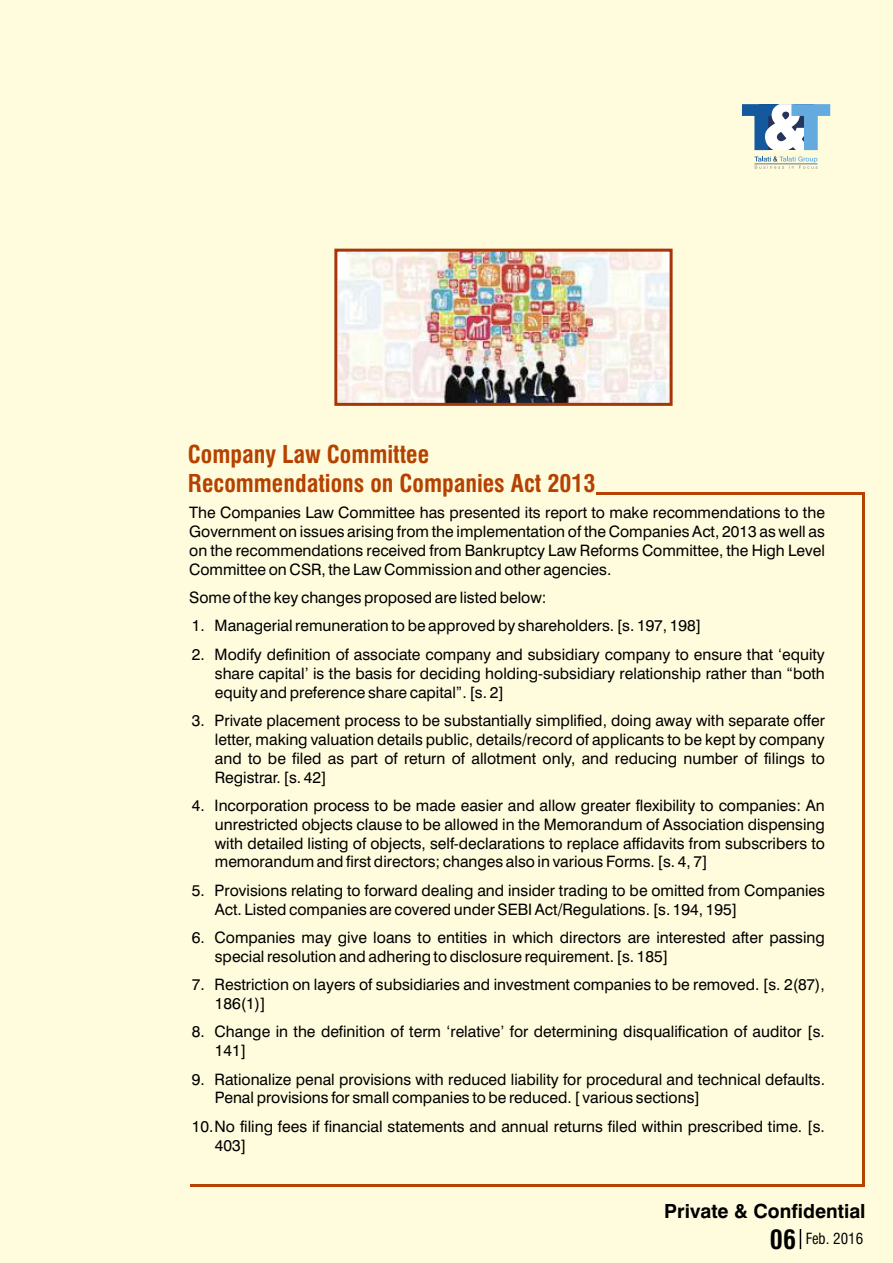
<style>
.page{position:relative;width:893px;height:1263px;background:#fffcde}
.page>*{position:absolute;margin:0;border:0;box-sizing:border-box;transform-origin:0 0}
.t1{font:700 condensed 24px/28.8px "Swiss 721 BT";color:#b54200}
.t2{font:700 19.5px "Swiss 721 BT";color:#000}
.t3{font:15.75px/18.9px "Swiss 721 BT";color:#000}
.t4{font:condensed 15px "Swiss 721 BT";color:#000}
.s1{font-weight:700;font-size:26.25px}
</style>
<div class="page">
<hr style="left:596px;top:492px;width:268px;height:2px;background:#b54200">
<hr style="left:862px;top:494px;width:2px;height:692px;background:#b54200">
<hr style="left:190px;top:1184px;width:674px;height:2px;background:#b54200">
<img style="left:338px;top:253px;width:331px;height:149px">
<div style="left:334px;top:249px;width:339px;height:157px;border:3px solid #a6360a"></div>
<svg style="left:800px;top:1229px;width:1px;height:20px"></svg>
<svg style="left:754px;top:156px;width:63px;height:13px"></svg>
<svg style="left:742px;top:104px;width:88px;height:46px"></svg>
<hr style="left:754px;top:164px;width:63px;height:1px;background:#737375">
<h1 class="t1" style="left:188px;top:442px;width:409px">Company Law Committee<br>Recommendations on Companies Act 2013</h1>
<p class="t3" style="left:189px;top:505px;width:637px;text-align:justify">The Companies Law Committee has presented its report to make recommendations to the Government on issues arising from the implementation of the Companies Act, 2013 as well as on the recommendations received from Bankruptcy Law Reforms Committee, the High Level Committee on CSR, the Law Commission and other agencies.</p>
<p class="t3" style="left:189px;top:590px;width:359px">Some of the key changes proposed are listed below:</p>
<p class="t3" style="left:192px;top:618px;width:511px">1. Managerial remuneration to be approved by shareholders. [s. 197, 198]</p>
<p class="t3" style="left:215px;top:646px;width:612px;text-align:justify;text-indent:-23px">2. Modify definition of associate company and subsidiary company to ensure that ‘equity share capital’ is the basis for deciding holding-subsidiary relationship rather than “both equity and preference share capital”. [s. 2]</p>
<p class="t3" style="left:215px;top:712px;width:612px;text-align:justify;text-indent:-23px">3. Private placement process to be substantially simplified, doing away with separate offer letter, making valuation details public, details/record of applicants to be kept by company and to be filed as part of return of allotment only, and reducing number of filings to Registrar. [s. 42]</p>
<p class="t3" style="left:215px;top:797px;width:612px;text-align:justify;text-indent:-23px">4. Incorporation process to be made easier and allow greater flexibility to companies: An unrestricted objects clause to be allowed in the Memorandum of Association dispensing with detailed listing of objects, self-declarations to replace affidavits from subscribers to memorandum and first directors; changes also in various Forms. [s. 4, 7]</p>
<p class="t3" style="left:215px;top:882px;width:612px;text-indent:-23px">5. Provisions relating to forward dealing and insider trading to be omitted from Companies<br>Act. Listed companies are covered under SEBI Act/Regulations. [s. 194, 195]</p>
<p class="t3" style="left:215px;top:929px;width:612px;text-indent:-23px">6. Companies may give loans to entities in which directors are interested after passing special resolution and adhering to disclosure requirement. [s. 185]</p>
<p class="t3" style="left:215px;top:977px;width:612px;text-indent:-23px">7. Restriction on layers of subsidiaries and investment companies to be removed. [s. 2(87),<br>186(1)]</p>
<p class="t3" style="left:215px;top:1024px;width:612px;text-indent:-23px">8. Change in the definition of term ‘relative’ for determining disqualification of auditor [s.<br>141]</p>
<p class="t3" style="left:215px;top:1071px;width:612px;text-indent:-23px">9. Rationalize penal provisions with reduced liability for procedural and technical defaults.<br>Penal provisions for small companies to be reduced. [ various sections]</p>
<p class="t3" style="left:215px;top:1118px;width:612px;text-indent:-23px">10.No filing fees if financial statements and annual returns filed within prescribed time. [s.<br>403]</p>
<p class="t2" style="left:664px;top:1203px;width:203px">Private &amp; Confidential</p>
<p class="t4" style="left:770px;top:1233px;width:95px"><span class="s1">06</span> Feb. 2016</p>
</div>
